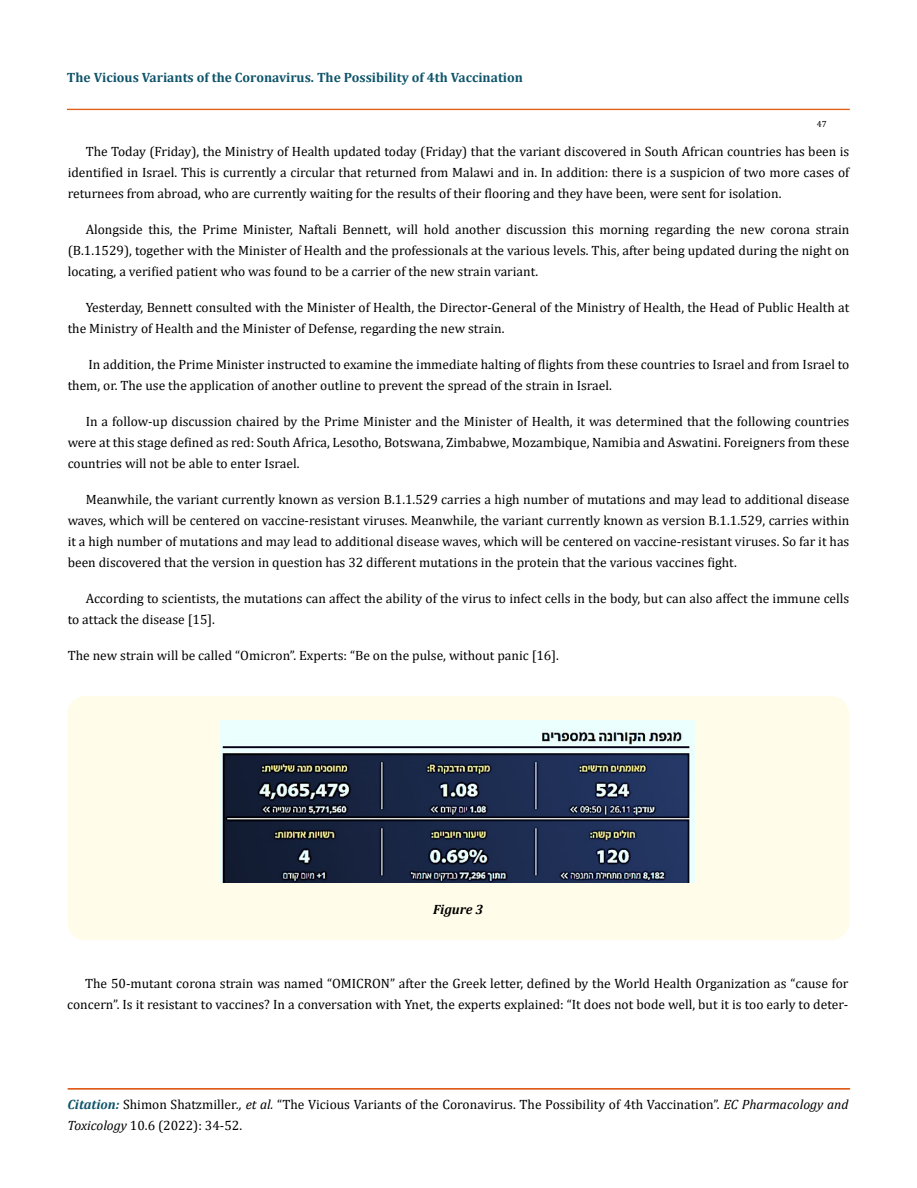
<style>
.page{position:relative;width:917px;height:1188px;background:#fff}
.page>*{position:absolute;margin:0;border:0;box-sizing:border-box;transform-origin:0 0}
.t1{font:13.5px/21px "Cambria";color:#000}
.t2{font:700 13.5px "Cambria";color:#0e546a}
.t3{font:italic 700 13.5px "Cambria";color:#000}
.t4{font:9px "Cambria";color:#000}
.s1{font-weight:700;font-style:italic;color:#0e546a}
.s2{font-style:italic}
</style>
<div class="page">
<div style="left:67px;top:109px;width:782px;height:1px;border:1px solid #e05d1a"></div>
<div style="left:67px;top:696px;width:782px;height:244px;background:#fffde9;border-radius:18px"></div>
<img style="left:220px;top:721px;width:474px;height:162px">
<p class="t2" style="left:67px;top:68px;width:457px">The Vicious Variants of the Coronavirus. The Possibility of 4th Vaccination</p>
<p class="t4" style="left:816px;top:118px;width:11px">47</p>
<p class="t1" style="left:68px;top:140px;width:783px;text-align:justify;text-indent:18px">The Today (Friday), the Ministry of Health updated today (Friday) that the variant discovered in South African countries has been is identified in Israel. This is currently a circular that returned from Malawi and in. In addition: there is a suspicion of two more cases of returnees from abroad, who are currently waiting for the results of their flooring and they have been, were sent for isolation.</p>
<p class="t1" style="left:68px;top:218px;width:783px;text-align:justify;text-indent:18px">Alongside this, the Prime Minister, Naftali Bennett, will hold another discussion this morning regarding the new corona strain (B.1.1529), together with the Minister of Health and the professionals at the various levels. This, after being updated during the night on locating, a verified patient who was found to be a carrier of the new strain variant.</p>
<p class="t1" style="left:68px;top:296px;width:783px;text-indent:18px">Yesterday, Bennett consulted with the Minister of Health, the Director-General of the Ministry of Health, the Head of Public Health at the Ministry of Health and the Minister of Defense, regarding the new strain.</p>
<p class="t1" style="left:68px;top:353px;width:783px;text-indent:21px">In addition, the Prime Minister instructed to examine the immediate halting of flights from these countries to Israel and from Israel to them, or. The use the application of another outline to prevent the spread of the strain in Israel.</p>
<p class="t1" style="left:68px;top:410px;width:783px;text-align:justify;text-indent:18px">In a follow-up discussion chaired by the Prime Minister and the Minister of Health, it was determined that the following countries were at this stage defined as red: South Africa, Lesotho, Botswana, Zimbabwe, Mozambique, Namibia and Aswatini. Foreigners from these countries will not be able to enter Israel.</p>
<p class="t1" style="left:68px;top:488px;width:783px;text-align:justify;text-indent:18px">Meanwhile, the variant currently known as version B.1.1.529 carries a high number of mutations and may lead to additional disease waves, which will be centered on vaccine-resistant viruses. Meanwhile, the variant currently known as version B.1.1.529, carries within it a high number of mutations and may lead to additional disease waves, which will be centered on vaccine-resistant viruses. So far it has been discovered that the version in question has 32 different mutations in the protein that the various vaccines fight.</p>
<p class="t1" style="left:68px;top:587px;width:783px;text-indent:18px">According to scientists, the mutations can affect the ability of the virus to infect cells in the body, but can also affect the immune cells to attack the disease [15].</p>
<p class="t1" style="left:68px;top:644px;width:492px">The new strain will be called “Omicron”. Experts: “Be on the pulse, without panic [16].</p>
<p class="t3" style="left:433px;top:899px;width:52px">Figure 3</p>
<p class="t1" style="left:67px;top:973px;width:782px;text-align:right">The 50-mutant corona strain was named “OMICRON” after the Greek letter, defined by the World Health Organization as “cause for concern”. Is it resistant to vaccines? In a conversation with Ynet, the experts explained: “It does not bode well, but it is too early to deter-</p>
<p class="t1" style="left:68px;top:1094px;width:782px"><span class="s1">Citation:</span> Shimon Shatzmiller<span class="s2">., et al.</span> “The Vicious Variants of the Coronavirus. The Possibility of 4th Vaccination”. <span class="s2">EC Pharmacology and<br>Toxicology</span> 10.6 (2022): 34-52.</p>
</div>
